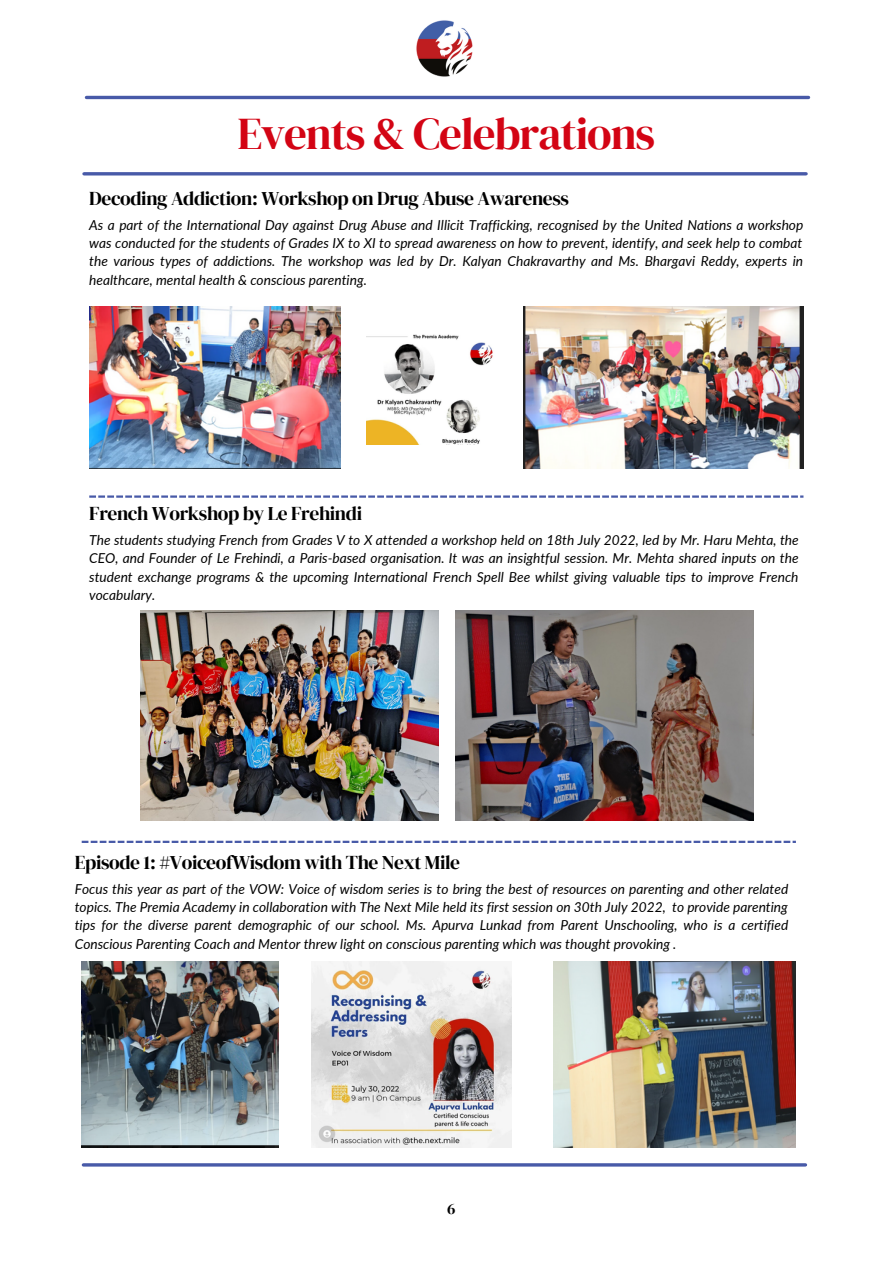
<style>
.page{position:relative;width:893px;height:1264px;background:#fff}
.page>*{position:absolute;margin:0;border:0;box-sizing:border-box;transform-origin:0 0}
.t1{font:45px "DM Serif Display";letter-spacing:-.025em;color:#d30414}
.t2{font:19.5px "DM Serif Display";letter-spacing:-.02em;color:#000}
.t3{font:15.75px "DM Serif Display";color:#000}
.t4{font:italic 13.65px/18.3px "Lato";color:#000;text-align:justify}
</style>
<div class="page">
<hr style="left:86px;top:96px;width:722px;height:3px;background:#485aa8">
<hr style="left:83px;top:1163px;width:722px;height:3px;background:#485aa8">
<hr style="left:84px;top:172px;width:722px;height:3px;background:#485aa8">
<img style="left:416px;top:20px;width:57px;height:57px">
<img style="left:141px;top:611px;width:298px;height:209px">
<img style="left:455px;top:611px;width:298px;height:209px">
<img style="left:366px;top:334px;width:127px;height:111px">
<svg style="left:89px;top:495px;width:714px;height:2px"></svg>
<svg style="left:82px;top:840px;width:713px;height:3px;background:#97a1cd"></svg>
<img style="left:311px;top:961px;width:200px;height:186px">
<img style="left:523px;top:306px;width:280px;height:162px">
<img style="left:89px;top:306px;width:251px;height:162px">
<img style="left:82px;top:961px;width:196px;height:186px">
<img style="left:554px;top:961px;width:241px;height:186px">
<h1 class="t1" style="left:237px;top:103px;width:419px">Events &amp; Celebrations</h1>
<h2 class="t2" style="left:89px;top:185px;width:481px">Decoding Addiction: Workshop on Drug Abuse Awareness</h2>
<p class="t4" style="left:89px;top:215px;width:715px">As a part of the International Day against Drug Abuse and Illicit Trafficking, recognised by the United Nations a workshop was conducted for the students of Grades IX to XI to spread awareness on how to prevent, identify, and seek help to combat the various types of addictions. The workshop was led by Dr. Kalyan Chakravarthy and Ms. Bhargavi Reddy, experts in healthcare, mental health &amp; conscious parenting.</p>
<h2 class="t2" style="left:89px;top:500px;width:274px">French Workshop by Le Frehindi</h2>
<p class="t4" style="left:89px;top:530px;width:711px">The students studying French from Grades V to X attended a workshop held on 18th July 2022, led by Mr. Haru Mehta, the CEO, and Founder of Le Frehindi, a Paris-based organisation. It was an insightful session. Mr. Mehta shared inputs on the student exchange programs &amp; the upcoming International French Spell Bee whilst giving valuable tips to improve French vocabulary.</p>
<h2 class="t2" style="left:75px;top:848px;width:387px">Episode 1: #VoiceofWisdom with The Next Mile</h2>
<p class="t4" style="left:75px;top:879px;width:715px">Focus this year as part of the VOW: Voice of wisdom series is to bring the best of resources on parenting and other related topics. The Premia Academy in collaboration with The Next Mile held its first session on 30th July 2022, to provide parenting tips for the diverse parent demographic of our school. Ms. Apurva Lunkad from Parent Unschooling, who is a certified Conscious Parenting Coach and Mentor threw light on conscious parenting which was thought provoking .</p>
<p class="t3" style="left:447px;top:1197px;width:10px">6</p>
</div>
